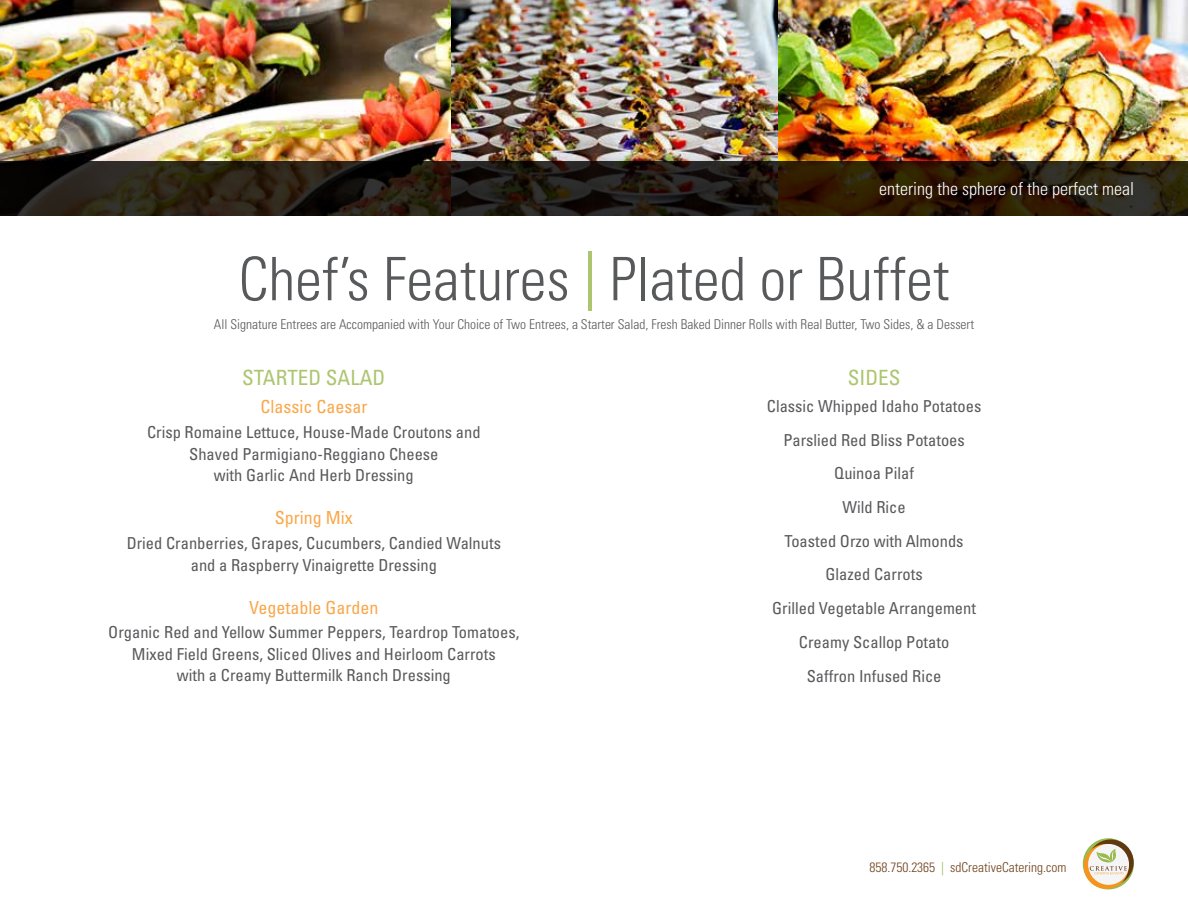
<style>
.page{position:relative;width:1188px;height:918px;background:#fff}
.page>*{position:absolute;margin:0;border:0;box-sizing:border-box;transform-origin:0 0}
.t1{font:300 condensed 60px "Univers";color:#58595b}
.t2{font:condensed 21px "Univers";color:#adc56f}
.t3{font:condensed 18px "Univers";color:#faa74a}
.t4{font:300 condensed 18px "Univers";color:#fff}
.t5{font:condensed 16.5px/33.8px "Univers";color:#58595b;text-align:center}
.t6{font:300 condensed 13.5px "Univers";color:#58595b}
.t7{font:300 condensed 13.5px "Univers";color:#6e421b}
.s1{color:#adc56f}
.s2{color:#9aba4d}
</style>
<div class="page">
<svg style="left:1083px;top:838px;width:51px;height:51px"></svg>
<svg style="left:1088px;top:839px;width:46px;height:46px"></svg>
<svg style="left:1084px;top:844px;width:45px;height:45px"></svg>
<div style="left:1088px;top:844px;width:41px;height:41px;background:#f5f5f6;border-radius:50%"></div>
<svg style="left:1090px;top:849px;width:37px;height:25px"></svg>
<img style="left:777px;top:0;width:411px;height:161px">
<img style="left:0;top:0;width:451px;height:161px">
<img style="left:451px;top:0;width:326px;height:161px">
<svg style="left:0;top:161px;width:1188px;height:55px;background:#241b10"></svg>
<p class="t4" style="left:879px;top:177px;width:256px">entering the sphere of the perfect meal</p>
<h1 class="t1" style="left:239px;top:243px;width:712px">Chef’s Features <span class="s1">|</span> Plated or Buffet</h1>
<p class="t6" style="left:214px;top:316px;width:762px">All Signature Entrees are Accompanied with Your Choice of Two Entrees, a Starter Salad, Fresh Baked Dinner Rolls with Real Butter, Two Sides, &amp; a Dessert</p>
<p class="t2" style="left:242px;top:364px;width:145px">STARTED SALAD</p>
<p class="t3" style="left:260px;top:396px;width:108px">Classic Caesar</p>
<p class="t5" style="left:147px;top:421px;width:335px;line-height:21.6px">Crisp Romaine Lettuce, House-Made Croutons and<br>Shaved Parmigiano-Reggiano Cheese<br>with Garlic And Herb Dressing</p>
<p class="t3" style="left:275px;top:506px;width:79px">Spring Mix</p>
<p class="t5" style="left:127px;top:532px;width:376px;line-height:21.6px">Dried Cranberries, Grapes, Cucumbers, Candied Walnuts and a Raspberry Vinaigrette Dressing</p>
<p class="t3" style="left:249px;top:596px;width:131px">Vegetable Garden</p>
<p class="t5" style="left:108px;top:622px;width:413px;line-height:21.6px">Organic Red and Yellow Summer Peppers, Teardrop Tomatoes,<br>Mixed Field Greens, Sliced Olives and Heirloom Carrots<br>with a Creamy Buttermilk Ranch Dressing</p>
<p class="t2" style="left:848px;top:364px;width:54px">SIDES</p>
<p class="t5" style="left:767px;top:389px;width:216px">Classic Whipped Idaho Potatoes<br>Parslied Red Bliss Potatoes<br>Quinoa Pilaf<br>Wild Rice<br>Toasted Orzo with Almonds<br>Glazed Carrots<br>Grilled Vegetable Arrangement<br>Creamy Scallop Potato<br>Saffron Infused Rice</p>
<p class="t7" style="left:869px;top:859px;width:199px">858.750.2365 <span class="s2">|</span> sdCreativeCatering.com</p>
</div>
